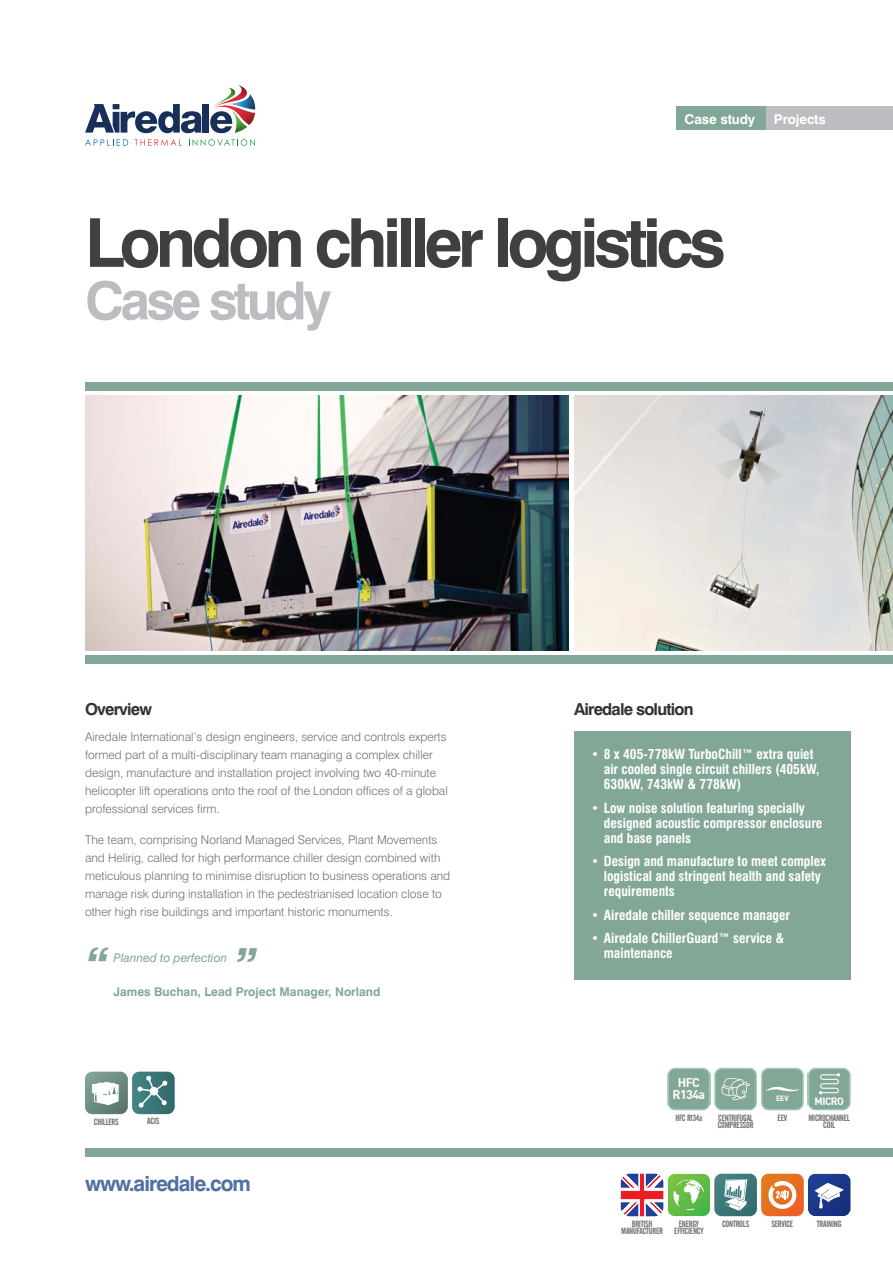
<style>
.page{position:relative;width:893px;height:1263px;background:#fff}
.page>*{position:absolute;margin:0;border:0;box-sizing:border-box;transform-origin:0 0}
.t1{font:700 67.5px "Swiss 721 BT";letter-spacing:-.07em;color:#404041}
.t2{font:700 52.5px "Swiss 721 BT";letter-spacing:-.07em;color:#bbbdc0}
.t3{font:italic 900 condensed 45px "Swiss 721 BT";color:#83a797}
.t4{font:700 21px "Swiss 721 BT";letter-spacing:-.05em;color:#4f70a1}
.t5{font:700 16.5px "Swiss 721 BT";letter-spacing:-.05em;color:#313232}
.t6{font:700 condensed 13.5px/15px "Swiss 721 BT";color:#fff}
.t7{font:700 13.5px "Swiss 721 BT";letter-spacing:-.01em;color:#fff}
.t8{font:700 12.6px/11.4px "DIN";letter-spacing:-.05em;color:#fff;text-align:center}
.t9{font:300 12px/18px "Swiss 721 BT";color:#6d6e70}
.t10{font:700 12px "Swiss 721 BT";color:#83a797}
.t11{font:italic 12px "Swiss 721 BT";color:#83a797}
.t12{font:700 10.5px "DIN";letter-spacing:-.05em;color:#fff}
.t13{font:9px/7.5px "Alternate Gothic No 2 BT";letter-spacing:-.025em;color:#6d6e70;text-align:center}
.t14{font:700 7.5px "DIN";color:#fff}
</style>
<div class="page">
<div style="left:85px;top:1148px;width:808px;height:9px;background:#83a797"></div>
<div style="left:85px;top:655px;width:808px;height:8px;background:#83a797"></div>
<div style="left:85px;top:383px;width:808px;height:8px;background:#83a797"></div>
<div style="left:574px;top:731px;width:276px;height:248px;background:#83a797"></div>
<svg style="left:85px;top:1071px;width:43px;height:43px"></svg>
<svg style="left:85px;top:1075px;width:1px;height:35px"></svg>
<svg style="left:92px;top:1082px;width:27px;height:23px"></svg>
<svg style="left:132px;top:1071px;width:43px;height:43px"></svg>
<svg style="left:138px;top:1076px;width:30px;height:31px"></svg>
<div style="left:765px;top:106px;width:128px;height:24px;background:#bbbdc0"></div>
<div style="left:202px;top:104px;width:7px;height:29px;background:#182f59"></div>
<svg style="left:85px;top:104px;width:116px;height:29px"></svg>
<svg style="left:85px;top:139px;width:43px;height:7px"></svg>
<svg style="left:135px;top:139px;width:47px;height:7px"></svg>
<svg style="left:189px;top:139px;width:66px;height:7px"></svg>
<svg style="left:210px;top:85px;width:45px;height:48px"></svg>
<div style="left:676px;top:106px;width:89px;height:24px;background:#83a797"></div>
<svg style="left:621px;top:1174px;width:43px;height:43px"></svg>
<svg style="left:668px;top:1174px;width:42px;height:42px"></svg>
<svg style="left:673px;top:1179px;width:31px;height:31px"></svg>
<div style="left:714px;top:1174px;width:43px;height:42px;background:#3b7778;border-radius:7px"></div>
<svg style="left:724px;top:1179px;width:23px;height:32px"></svg>
<svg style="left:714px;top:1178px;width:1px;height:34px"></svg>
<div style="left:761px;top:1174px;width:43px;height:42px;background:linear-gradient(to right,#e4751f,#ec6326);border-radius:7px"></div>
<svg style="left:767px;top:1180px;width:31px;height:30px"></svg>
<div style="left:808px;top:1174px;width:42px;height:42px;background:linear-gradient(to right,#1f3e92,#18317f);border-radius:7px"></div>
<svg style="left:850px;top:1178px;width:1px;height:33px"></svg>
<svg style="left:814px;top:1183px;width:30px;height:25px"></svg>
<svg style="left:668px;top:1068px;width:183px;height:42px;background:#95b5a7"></svg>
<img style="left:85px;top:395px;width:483px;height:256px">
<img style="left:574px;top:395px;width:319px;height:256px">
<p class="t7" style="left:685px;top:112px;width:72px">Case study</p>
<p class="t7" style="left:774px;top:112px;width:53px">Projects</p>
<h1 class="t1" style="left:85px;top:210px;width:642px">London chiller logistics</h1>
<h2 class="t2" style="left:85px;top:275px;width:248px">Case study</h2>
<h3 class="t5" style="left:85px;top:701px;width:68px">Overview</h3>
<p class="t9" style="left:85px;top:729px;width:364px">Airedale International’s design engineers, service and controls experts formed part of a multi-disciplinary team managing a complex chiller design, manufacture and installation project involving two 40-minute helicopter lift operations onto the roof of the London offices of a global professional services firm.</p>
<p class="t9" style="left:85px;top:831px;width:367px">The team, comprising Norland Managed Services, Plant Movements and Helirig, called for high performance chiller design combined with meticulous planning to minimise disruption to business operations and manage risk during installation in the pedestrianised location close to other high rise buildings and important historic monuments.</p>
<h3 class="t3" style="left:85px;top:944px;width:24px">“</h3>
<h3 class="t3" style="left:234px;top:944px;width:24px">”</h3>
<p class="t11" style="left:113px;top:952px;width:115px">Planned to perfection</p>
<p class="t10" style="left:113px;top:985px;width:269px">James Buchan, Lead Project Manager, Norland</p>
<p class="t13" style="left:94px;top:1119px;width:26px">CHILLERS</p>
<p class="t13" style="left:147px;top:1118px;width:14px">ACIS</p>
<h3 class="t4" style="left:85px;top:1173px;width:167px">www.airedale.com</h3>
<h3 class="t5" style="left:574px;top:701px;width:121px">Airedale solution</h3>
<p class="t6" style="left:604px;top:748px;width:217px;text-indent:-13px">• 8 x 405-778kW TurboChill™ extra quiet air cooled single circuit chillers (405kW,<br>630kW, 743kW &amp; 778kW)</p>
<p class="t6" style="left:604px;top:801px;width:220px;text-indent:-13px">• Low noise solution featuring specially designed acoustic compressor enclosure and base panels</p>
<p class="t6" style="left:604px;top:855px;width:224px;text-indent:-13px">• Design and manufacture to meet complex logistical and stringent health and safety requirements</p>
<p class="t6" style="left:591px;top:908px;width:201px">• Airedale chiller sequence manager</p>
<p class="t6" style="left:604px;top:932px;width:182px;text-indent:-13px">• Airedale ChillerGuard™ service &amp; maintenance</p>
<p class="t8" style="left:673px;top:1076px;width:34px">HFC<br>R134a</p>
<p class="t13" style="left:675px;top:1115px;width:28px">HFC R134a</p>
<p class="t14" style="left:776px;top:1094px;width:14px">EEV</p>
<p class="t13" style="left:718px;top:1115px;width:37px;text-align:left">CENTRIFUGAL<br>COMPRESSOR</p>
<p class="t13" style="left:778px;top:1115px;width:11px">EEV</p>
<p class="t12" style="left:814px;top:1094px;width:31px">MICRO</p>
<p class="t13" style="left:808px;top:1115px;width:43px">MICROCHANNEL<br>COIL</p>
<p class="t13" style="left:621px;top:1221px;width:43px">BRITISH<br>MANUFACTURER</p>
<p class="t13" style="left:674px;top:1221px;width:31px">ENERGY<br>EFFICIENCY</p>
<p class="t13" style="left:722px;top:1221px;width:29px">CONTROLS</p>
<p class="t13" style="left:771px;top:1221px;width:23px">SERVICE</p>
<p class="t13" style="left:817px;top:1221px;width:26px">TRAINING</p>
</div>
